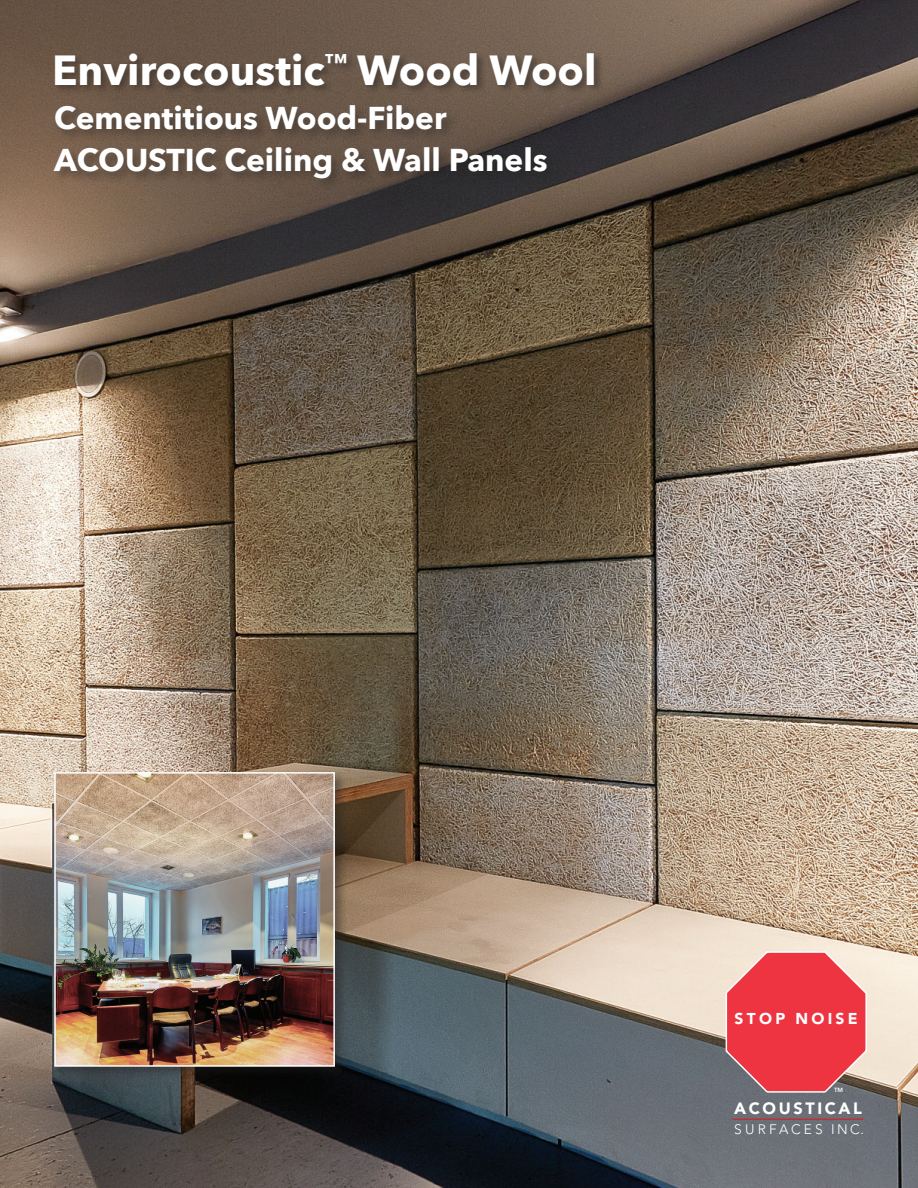
<style>
.page{position:relative;width:918px;height:1188px;background:#fff}
.page>*{position:absolute;margin:0;border:0;box-sizing:border-box;transform-origin:0 0}
.t1{font:700 42px "Avenir Next";color:#fff}
.t2{font:700 31.5px "Avenir Next";color:#fff}
.t3{font:900 16.35px "Avenir";letter-spacing:.16em;color:#fff}
.t4{font:900 15.6px "Avenir";letter-spacing:.21em;color:#fff}
.t5{font:300 13.65px "Avenir";letter-spacing:.23em;color:#fff}
.t6{font:600 6px "Avenir Next";color:#fff}
</style>
<div class="page">
<img style="left:0;top:0;width:918px;height:1188px">
<div style="left:51px;top:769px;width:297px;height:311px;background:#231f20;opacity:.45"></div>
<img style="left:57px;top:775px;width:275px;height:289px">
<div style="left:54px;top:772px;width:281px;height:295px;border:2px solid #fff"></div>
<div style="left:53px;top:51px;width:551px;height:44px;background:#231f20;opacity:.45"></div>
<div style="left:52px;top:102px;width:508px;height:90px;background:#231f20;opacity:.45"></div>
<svg style="left:726px;top:951px;width:141px;height:142px;background:#e5505a"></svg>
<hr style="left:732px;top:1119px;width:131px;height:1px;background:#d1232a">
<p class="t1" style="left:52px;top:34px;width:546px">Envirocoustic<sup>™</sup> Wood Wool</p>
<p class="t2" style="left:54px;top:91px;width:394px">Cementitious Wood-Fiber</p>
<p class="t2" style="left:54px;top:133px;width:495px">ACOUSTIC Ceiling &amp; Wall Panels</p>
<p class="t4" style="left:735px;top:1005px;width:125px">STOP NOISE</p>
<p class="t6" style="left:834px;top:1085px;width:10px">TM</p>
<p class="t3" style="left:734px;top:1094px;width:129px">ACOUSTICAL</p>
<p class="t5" style="left:734px;top:1121px;width:131px">SURFACES INC.</p>
</div>
